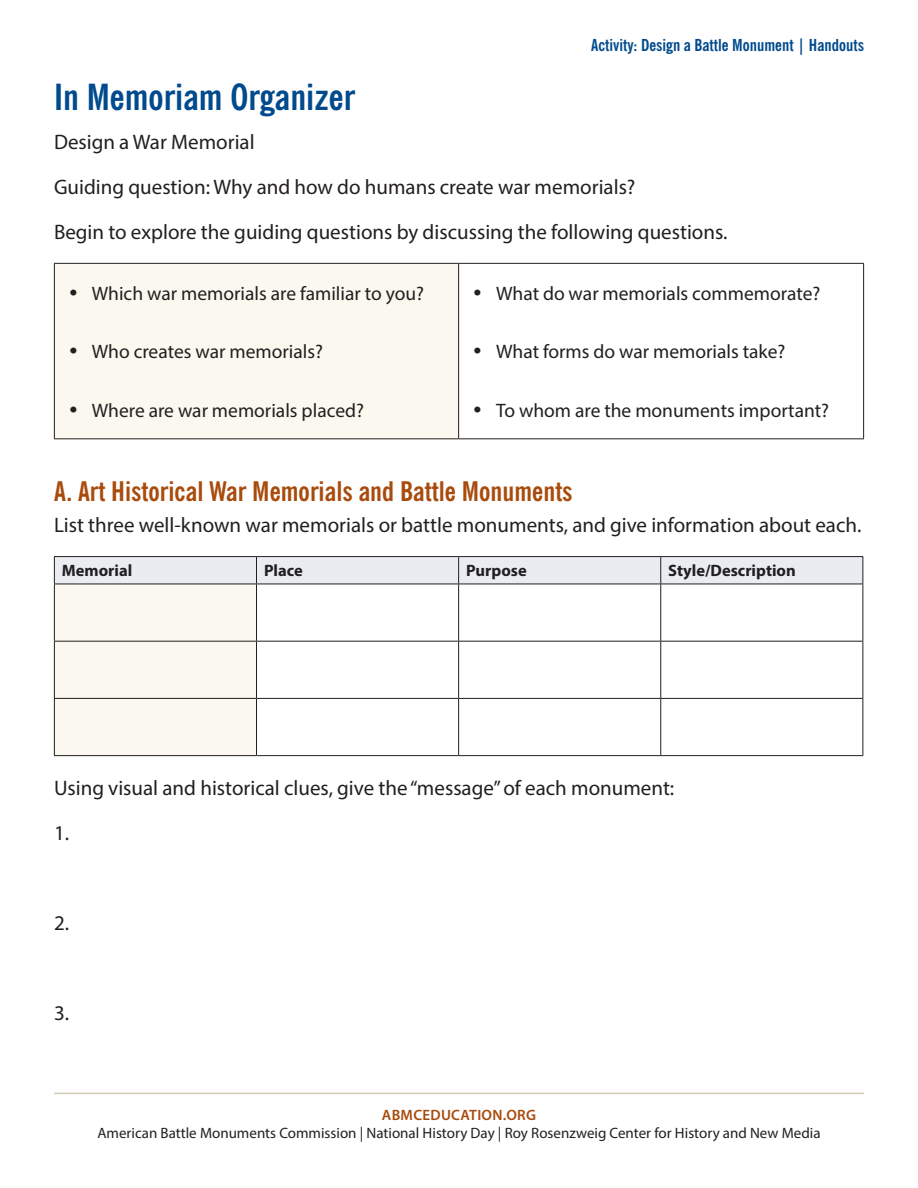
<style>
.page{position:relative;width:918px;height:1188px;background:#fff}
.page>*{position:absolute;margin:0;border:0;box-sizing:border-box;transform-origin:0 0}
.t1{font:700 condensed 36px "News Gothic BT";color:#004a8d}
.t2{font:700 condensed 27px "News Gothic BT";color:#a84b0d}
.t3{font:21px/45px "Myriad Pro";color:#231f20}
.t4{font:19.5px "Myriad Pro";color:#231f20}
.t5{font:700 condensed 16.5px "News Gothic BT";color:#004a8d}
.t6{font:700 16.5px "Myriad Pro";color:#231f20}
.t7{font:15px "Myriad Pro";color:#231f20}
.t8{font:600 15px "Myriad Pro";letter-spacing:.02em;color:#a84b0d}
.s1{font-size:28.5px}
</style>
<div class="page">
<hr style="left:54px;top:1093px;width:810px;height:1px;background:#d2cbb8">
<div style="left:54px;top:263px;width:405px;height:176px;background:#faf8ef"></div>
<hr style="left:54px;top:263px;width:405px;height:1px;background:#231f20">
<hr style="left:458px;top:264px;width:1px;height:174px;background:#231f20">
<hr style="left:54px;top:264px;width:1px;height:174px;background:#231f20">
<hr style="left:459px;top:263px;width:405px;height:1px;background:#231f20">
<hr style="left:863px;top:264px;width:1px;height:174px;background:#231f20">
<hr style="left:54px;top:438px;width:405px;height:1px;background:#231f20">
<hr style="left:459px;top:438px;width:405px;height:1px;background:#231f20">
<hr style="left:54px;top:556px;width:202px;height:1px;background:#231f20">
<hr style="left:256px;top:556px;width:203px;height:1px;background:#231f20">
<hr style="left:459px;top:556px;width:202px;height:1px;background:#231f20">
<hr style="left:661px;top:556px;width:202px;height:1px;background:#231f20">
<svg style="left:54px;top:557px;width:809px;height:199px"></svg>
<hr style="left:54px;top:584px;width:202px;height:1px;background:#231f20">
<hr style="left:256px;top:584px;width:203px;height:1px;background:#231f20">
<hr style="left:459px;top:584px;width:202px;height:1px;background:#231f20">
<hr style="left:661px;top:584px;width:202px;height:1px;background:#231f20">
<p class="t5" style="left:591px;top:35px;width:274px">Activity: Design a Battle Monument | Handouts</p>
<h1 class="t1" style="left:54px;top:75px;width:303px">In Memoriam Organizer</h1>
<p class="t3" style="left:54px;top:119px;width:675px">Design a War Memorial<br>Guiding question: Why and how do humans create war memorials?<br>Begin to explore the guiding questions by discussing the following questions.</p>
<p class="t4" style="left:69px;top:281px;width:356px"><span class="s1">•</span> Which war memorials are familiar to you?</p>
<p class="t4" style="left:474px;top:281px;width:348px"><span class="s1">•</span> What do war memorials commemorate?</p>
<p class="t4" style="left:69px;top:340px;width:255px"><span class="s1">•</span> Who creates war memorials?</p>
<p class="t4" style="left:474px;top:340px;width:313px"><span class="s1">•</span> What forms do war memorials take?</p>
<p class="t4" style="left:69px;top:399px;width:296px"><span class="s1">•</span> Where are war memorials placed?</p>
<p class="t4" style="left:474px;top:399px;width:357px"><span class="s1">•</span> To whom are the monuments important?</p>
<p class="t2" style="left:54px;top:474px;width:520px">A. Art Historical War Memorials and Battle Monuments</p>
<p class="t3" style="left:54px;top:502px;width:809px">List three well-known war memorials or battle monuments, and give information about each.</p>
<p class="t6" style="left:62px;top:560px;width:72px">Memorial</p>
<p class="t6" style="left:264px;top:560px;width:40px">Place</p>
<p class="t6" style="left:466px;top:560px;width:62px">Purpose</p>
<p class="t6" style="left:668px;top:560px;width:129px">Style/Description</p>
<p class="t3" style="left:54px;top:765px;width:622px">Using visual and historical clues, give the “message” of each monument:<br>1.</p>
<p class="t3" style="left:54px;top:900px;width:17px">2.</p>
<p class="t3" style="left:54px;top:990px;width:17px">3.</p>
<p class="t8" style="left:382px;top:1105px;width:156px">ABMCEDUCATION.ORG</p>
<p class="t7" style="left:97px;top:1123px;width:725px">American Battle Monuments Commission | National History Day | Roy Rosenzweig Center for History and New Media</p>
</div>
